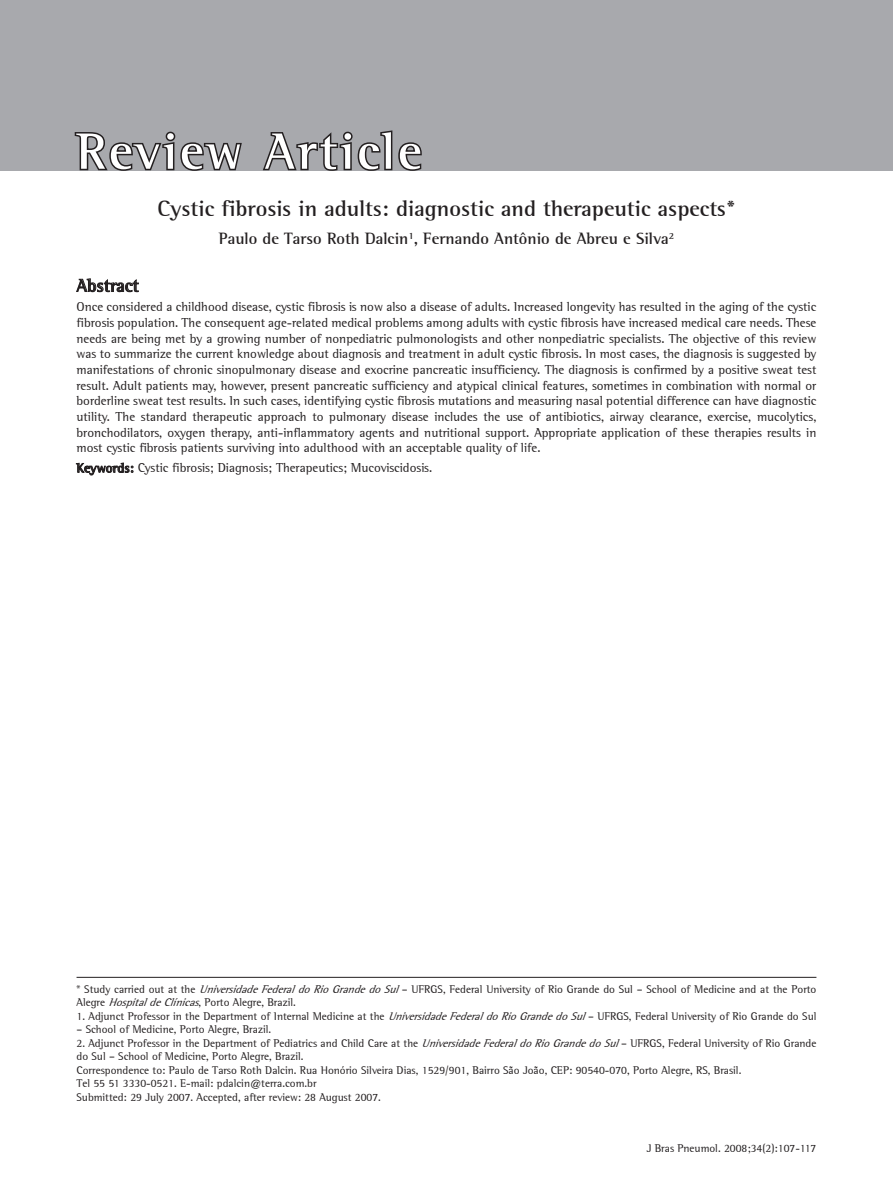
<style>
.page{position:relative;width:893px;height:1191px;background:#fff}
.page>*{position:absolute;margin:0;border:0;box-sizing:border-box;transform-origin:0 0}
.capítulo{font:700 51.75px "Libre Semi Serif S Si";letter-spacing:.05em;color:#fff}
.título___1o_idioma{font:700 22.5px "Libre Semi Serif S Si";color:#231f20}
.resumo___título{font:700 18px "Libre Semi Serif S Si";color:#231f20}
.autores{font:700 16.5px "Libre Semi Serif S Si";color:#231f20}
.resumo___2o_idioma{font:13.05px/15.6px "Libre Semi Serif S Si";color:#231f20;text-align:justify}
.palavras-chave___2o{font:13.05px "Libre Semi Serif S Si";color:#231f20}
.endereço{font:11.25px/13.5px "Libre Semi Serif S Si";color:#231f20}
.rodapé{font:11.25px "Libre Semi Serif S Si";color:#231f20}
.s1{font-weight:700}
.s2{font-style:italic}
</style>
<div class="page">
<div style="left:0;top:0;width:893px;height:170px;background:#a8a9ad"></div>
<svg style="left:73px;top:131px;width:171px;height:40px"></svg>
<svg style="left:261px;top:130px;width:162px;height:41px"></svg>
<hr style="left:77px;top:977px;width:739px;height:1px;background:#231f20">
<svg style="left:76px;top:278px;width:63px;height:14px"></svg>
<svg style="left:76px;top:463px;width:57px;height:12px"></svg>
<p class="capítulo" style="left:77px;top:120px;width:347px">Review Article</p>
<p class="título___1o_idioma" style="left:157px;top:195px;width:580px">Cystic fibrosis in adults: diagnostic and therapeutic aspects*</p>
<p class="autores" style="left:219px;top:229px;width:457px">Paulo de Tarso Roth Dalcin<sup>1</sup>, Fernando Antônio de Abreu e Silva<sup>2</sup></p>
<p class="resumo___título" style="left:77px;top:274px;width:64px">Abstract</p>
<p class="resumo___2o_idioma" style="left:77px;top:299px;width:741px">Once considered a childhood disease, cystic fibrosis is now also a disease of adults. Increased longevity has resulted in the aging of the cystic fibrosis population. The consequent age-related medical problems among adults with cystic fibrosis have increased medical care needs. These needs are being met by a growing number of nonpediatric pulmonologists and other nonpediatric specialists. The objective of this review was to summarize the current knowledge about diagnosis and treatment in adult cystic fibrosis. In most cases, the diagnosis is suggested by manifestations of chronic sinopulmonary disease and exocrine pancreatic insufficiency. The diagnosis is confirmed by a positive sweat test result. Adult patients may, however, present pancreatic sufficiency and atypical clinical features, sometimes in combination with normal or borderline sweat test results. In such cases, identifying cystic fibrosis mutations and measuring nasal potential difference can have diagnostic utility. The standard therapeutic approach to pulmonary disease includes the use of antibiotics, airway clearance, exercise, mucolytics, bronchodilators, oxygen therapy, anti-inflammatory agents and nutritional support. Appropriate application of these therapies results in most cystic fibrosis patients surviving into adulthood with an acceptable quality of life.</p>
<p class="palavras-chave___2o" style="left:77px;top:460px;width:357px"><span class="s1">Keywords:</span> Cystic fibrosis; Diagnosis; Therapeutics; Mucoviscidosis.</p>
<p class="endereço" style="left:77px;top:982px;width:741px">* Study carried out at the <span class="s2">UniversidadeFederaldoRioGrandedoSul</span>– UFRGS, Federal University of Rio Grande do Sul – School of Medicine and at the Porto<br>Alegre <span class="s2">HospitaldeClínicas</span>, Porto Alegre, Brazil.</p>
<p class="endereço" style="left:77px;top:1009px;width:741px">1. Adjunct Professor in the Department of Internal Medicine at the <span class="s2">UniversidadeFederaldoRioGrandedoSul</span>– UFRGS, Federal University of Rio Grande do Sul</p>
<p class="endereço" style="left:77px;top:1022px;width:196px">– School of Medicine, Porto Alegre, Brazil.</p>
<p class="endereço" style="left:77px;top:1036px;width:741px">2. Adjunct Professor in the Department of Pediatrics and Child Care at the <span class="s2">UniversidadeFederaldoRioGrandedoSul</span>– UFRGS, Federal University of Rio Grande do Sul – School of Medicine, Porto Alegre, Brazil.</p>
<p class="endereço" style="left:77px;top:1063px;width:666px">Correspondence to: Paulo de Tarso Roth Dalcin. Rua Honório Silveira Dias, 1529/901, Bairro São João, CEP: 90540-070, Porto Alegre, RS, Brasil.</p>
<p class="endereço" style="left:77px;top:1076px;width:241px">Tel 55 51 3330-0521. E-mail: pdalcin@terra.com.br</p>
<p class="endereço" style="left:77px;top:1090px;width:306px">Submitted: 29 July 2007. Accepted, after review: 28 August 2007.</p>
<p class="rodapé" style="left:647px;top:1141px;width:171px">J Bras Pneumol. 2008;34(2):107-117</p>
</div>
